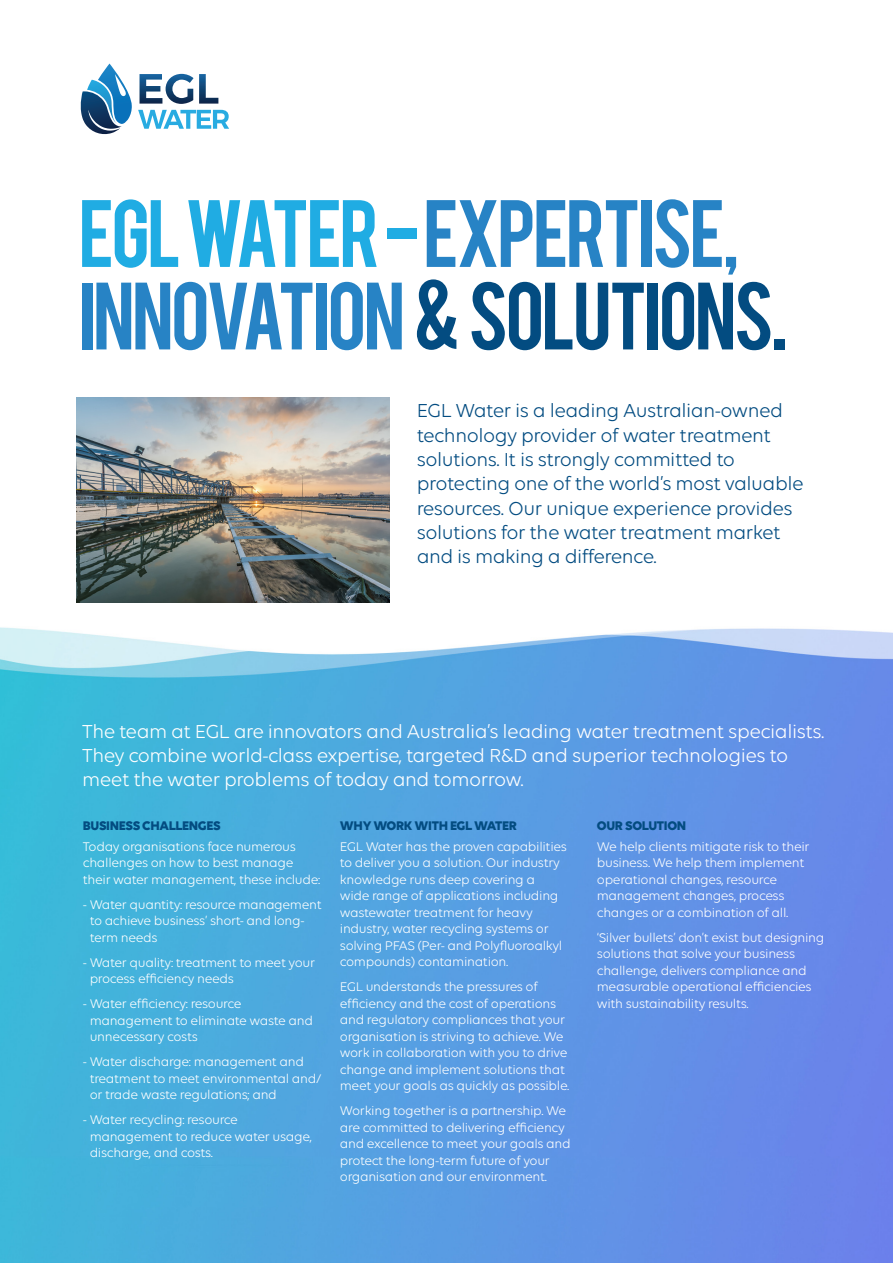
<style>
.page{position:relative;width:893px;height:1263px;background:#fff}
.page>*{position:absolute;margin:0;border:0;box-sizing:border-box;transform-origin:0 0}
.t1{font:75px/82.5px "Bebas";letter-spacing:-.035em;color:#2783c5}
.t2{font:20.25px/24.3px "Volte";letter-spacing:-.025em;color:#034c81}
.t3{font:20.25px/24px "Volte";letter-spacing:-.025em;color:#fff}
.t4{font:13.5px/16.5px "Volte";letter-spacing:-.025em;color:#fff}
.t5{font:700 13.5px "Volte";letter-spacing:-.025em;color:#034c81}
.s1{color:#20ace3}
.s2{color:#034c81}
</style>
<div class="page">
<img style="left:0;top:575px;width:893px;height:688px">
<svg style="left:138px;top:110px;width:91px;height:19px"></svg>
<svg style="left:140px;top:74px;width:78px;height:30px"></svg>
<svg style="left:80px;top:64px;width:52px;height:71px"></svg>
<img style="left:77px;top:398px;width:313px;height:205px">
<p class="t1" style="left:79px;top:187px;width:711px"><span class="s1">EGL WATER -</span> EXPERTISE,<br>INNOVATION <span class="s2">&amp; SOLUTIONS.</span></p>
<p class="t2" style="left:417px;top:398px;width:389px">EGL Water is a leading Australian-owned technology provider of water treatment solutions. It is strongly committed to protecting one of the world’s most valuable resources. Our unique experience provides solutions for the water treatment market and is making a difference.</p>
<p class="t3" style="left:82px;top:719px;width:744px">The team at EGL are innovators and Australia’s leading water treatment specialists.<br>They combine world-class expertise, targeted R&amp;D and superior technologies to meet the water problems of today and tomorrow.</p>
<p class="t5" style="left:83px;top:817px;width:139px">BUSINESS CHALLENGES</p>
<p class="t4" style="left:83px;top:838px;width:239px">Today organisations face numerous challenges on how to best manage their water management, these include:</p>
<p class="t4" style="left:90px;top:896px;width:234px;text-indent:-7px">- Water quantity: resource management to achieve business’ short- and long&shy;term needs</p>
<p class="t4" style="left:90px;top:954px;width:227px;text-indent:-7px">- Water quality: treatment to meet your process efficiency needs</p>
<p class="t4" style="left:90px;top:995px;width:225px;text-indent:-7px">- Water efficiency: resource management to eliminate waste and unnecessary costs</p>
<p class="t4" style="left:90px;top:1053px;width:233px;text-indent:-7px">- Water discharge: management and treatment to meet environmental and/ or trade waste regulations; and</p>
<p class="t4" style="left:90px;top:1111px;width:224px;text-indent:-7px">- Water recycling: resource management to reduce water usage, discharge, and costs.</p>
<p class="t5" style="left:340px;top:817px;width:179px">WHY WORK WITH EGL WATER</p>
<p class="t4" style="left:340px;top:838px;width:228px">EGL Water has the proven capabilities to deliver you a solution. Our industry knowledge runs deep covering a wide range of applications including wastewater treatment for heavy industry, water recycling systems or solving PFAS (Per- and Polyfluoroalkyl compounds) contamination.</p>
<p class="t4" style="left:340px;top:978px;width:231px">EGL understands the pressures of efficiency and the cost of operations and regulatory compliances that your organisation is striving to achieve. We work in collaboration with you to drive change and implement solutions that meet your goals as quickly as possible.</p>
<p class="t4" style="left:340px;top:1102px;width:232px">Working together is a partnership. We are committed to delivering efficiency and excellence to meet your goals and protect the long-term future of your organisation and our environment.</p>
<p class="t5" style="left:597px;top:817px;width:91px">OUR SOLUTION</p>
<p class="t4" style="left:597px;top:838px;width:214px">We help clients mitigate risk to their business. We help them implement operational changes, resource management changes, process changes or a combination of all.</p>
<p class="t4" style="left:597px;top:929px;width:229px">‘Silver bullets’ don’t exist but designing solutions that solve your business challenge, delivers compliance and measurable operational efficiencies with sustainability results.</p>
</div>
